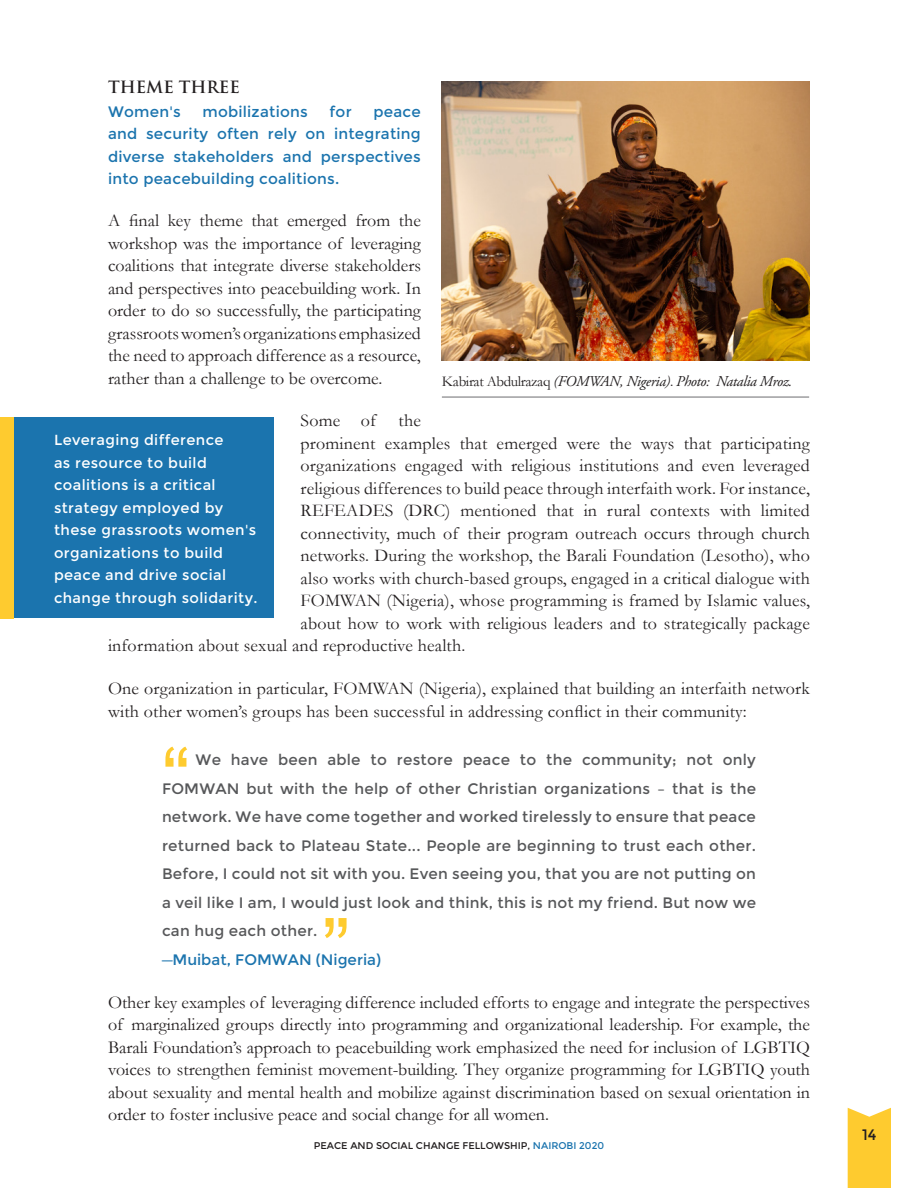
<style>
.page{position:relative;width:918px;height:1188px;background:#fff}
.page>*{position:absolute;margin:0;border:0;box-sizing:border-box;transform-origin:0 0}
.Quotes{font:85.5px "Arial";color:#fecb2f}
.Quotes-2{font:21px/28.5px "NATS";letter-spacing:.01em;color:#57585a;text-align:justify}
.new_theme{font:21px/22.5px "NATS";letter-spacing:.01em;color:#1b74ae;text-align:justify}
.Quotes-3{font:21px "NATS";color:#1b74ae}
.t1{font:21px "NATS";color:#231f20}
.Quote_2{font:20.25px/22.5px "NATS";letter-spacing:.02em;color:#fff}
.Body_Copy{font:18px/22.5px "Garamond";letter-spacing:.01em;color:#231f20;text-align:justify}
.Theme_Header{font:700 16.5px "Trajan Pro";color:#231f20}
.Photo_Caption{font:italic 15px "Adobe Garamond Pro";letter-spacing:-.025em;color:#231f20}
.t2{font:13.5px "NATS";color:#231f20}
.s1{font-family:"Garamond";font-style:normal}
.s2{color:#fff}
.s3{font-family:"Garamond"}
.s4{color:#1b74ae}
</style>
<div class="page">
<div style="left:848px;top:1108px;width:43px;height:80px;background:#fecb2f"></div>
<img style="left:442px;top:81px;width:368px;height:280px">
<hr style="left:442px;top:397px;width:367px;height:1px;background:#6c6d70">
<div style="left:0;top:417px;width:274px;height:201px;background:#1b74ae"></div>
<div style="left:0;top:417px;width:14px;height:201px;background:#fecb2f"></div>
<p class="Theme_Header" style="left:108px;top:77px;width:133px">THEME THREE</p>
<p class="new_theme" style="left:108px;top:98px;width:314px">Women's mobilizations for peace and security often rely on integrating diverse stakeholders and perspectives into peacebuilding coalitions.</p>
<p class="Body_Copy" style="left:108px;top:209px;width:314px">A final key theme that emerged from the workshop was the importance of leveraging coalitions that integrate diverse stakeholders and perspectives into peacebuilding work. In order to do so successfully, the participating grassroots women’s organizations emphasized the need to approach difference as a resource, rather than a challenge to be overcome.</p>
<p class="Body_Copy" style="left:301px;top:409px;width:77px">Some of</p>
<p class="Body_Copy" style="left:399px;top:409px;width:24px">the</p>
<p class="Body_Copy" style="left:301px;top:432px;width:511px">prominent examples that emerged were the ways that participating</p>
<p class="Body_Copy" style="left:301px;top:454px;width:511px">organizations engaged with religious institutions and even leveraged</p>
<p class="Body_Copy" style="left:301px;top:477px;width:511px">religious differences to build peace through interfaith work. For instance,</p>
<p class="Body_Copy" style="left:301px;top:499px;width:511px">REFEADES (DRC) mentioned that in rural contexts with limited</p>
<p class="Body_Copy" style="left:301px;top:522px;width:511px">connectivity, much of their program outreach occurs through church</p>
<p class="Body_Copy" style="left:301px;top:544px;width:511px">networks. During the workshop, the Barali Foundation (Lesotho), who</p>
<p class="Body_Copy" style="left:301px;top:567px;width:511px">also works with church-based groups, engaged in a critical dialogue with</p>
<p class="Body_Copy" style="left:301px;top:589px;width:511px">FOMWAN (Nigeria), whose programming is framed by Islamic values,</p>
<p class="Body_Copy" style="left:301px;top:612px;width:511px">about how to work with religious leaders and to strategically package</p>
<p class="Body_Copy" style="left:108px;top:634px;width:359px">information about sexual and reproductive health.</p>
<p class="Body_Copy" style="left:108px;top:677px;width:703px">One organization in particular, FOMWAN (Nigeria), explained that building an interfaith network with other women’s groups has been successful in addressing conflict in their community:</p>
<p class="Quotes" style="left:162px;top:723px;width:30px">“</p>
<p class="Photo_Caption" style="left:442px;top:372px;width:368px"><span class="s1">Kabirat Abdulrazaq</span> (FOMWAN, Nigeria)<span class="s1">.</span> Photo: Natalia Mroz. <span class="s2">a</span></p>
<p class="Quote_2" style="left:54px;top:427px;width:205px">Leveraging difference<br>as resource to build coalitions is a critical strategy employed by these grassroots women's organizations to build peace and drive social change through solidarity.</p>
<p class="Quotes-2" style="left:162px;top:744px;width:596px;text-indent:34px">We have been able to restore peace to the community; not only FOMWAN but with the help of other Christian organizations – that is the network. We have come together and worked tirelessly to ensure that peace returned back to Plateau State... People are beginning to trust each other.<br>Before, I could not sit with you. Even seeing you, that you are not putting on a veil like I am, I would just look and think, this is not my friend. But now we can hug each other.</p>
<p class="Quotes" style="left:322px;top:894px;width:30px">”</p>
<p class="Quotes-3" style="left:162px;top:945px;width:221px"><span class="s3">–</span>Muibat, FOMWAN (Nigeria)</p>
<p class="Body_Copy" style="left:108px;top:990px;width:704px">Other key examples of leveraging difference included efforts to engage and integrate the perspectives of marginalized groups directly into programming and organizational leadership. For example, the Barali Foundation’s approach to peacebuilding work emphasized the need for inclusion of LGBTIQ voices to strengthen feminist movement-building. They organize programming for LGBTIQ youth about sexuality and mental health and mobilize against discrimination based on sexual orientation in order to foster inclusive peace and social change for all women.</p>
<p class="t2" style="left:314px;top:1136px;width:292px">PEACE AND SOCIAL CHANGE FELLOWSHIP, <span class="s4">NAIROBI 2020</span></p>
<p class="t1" style="left:862px;top:1120px;width:16px">14</p>
</div>
